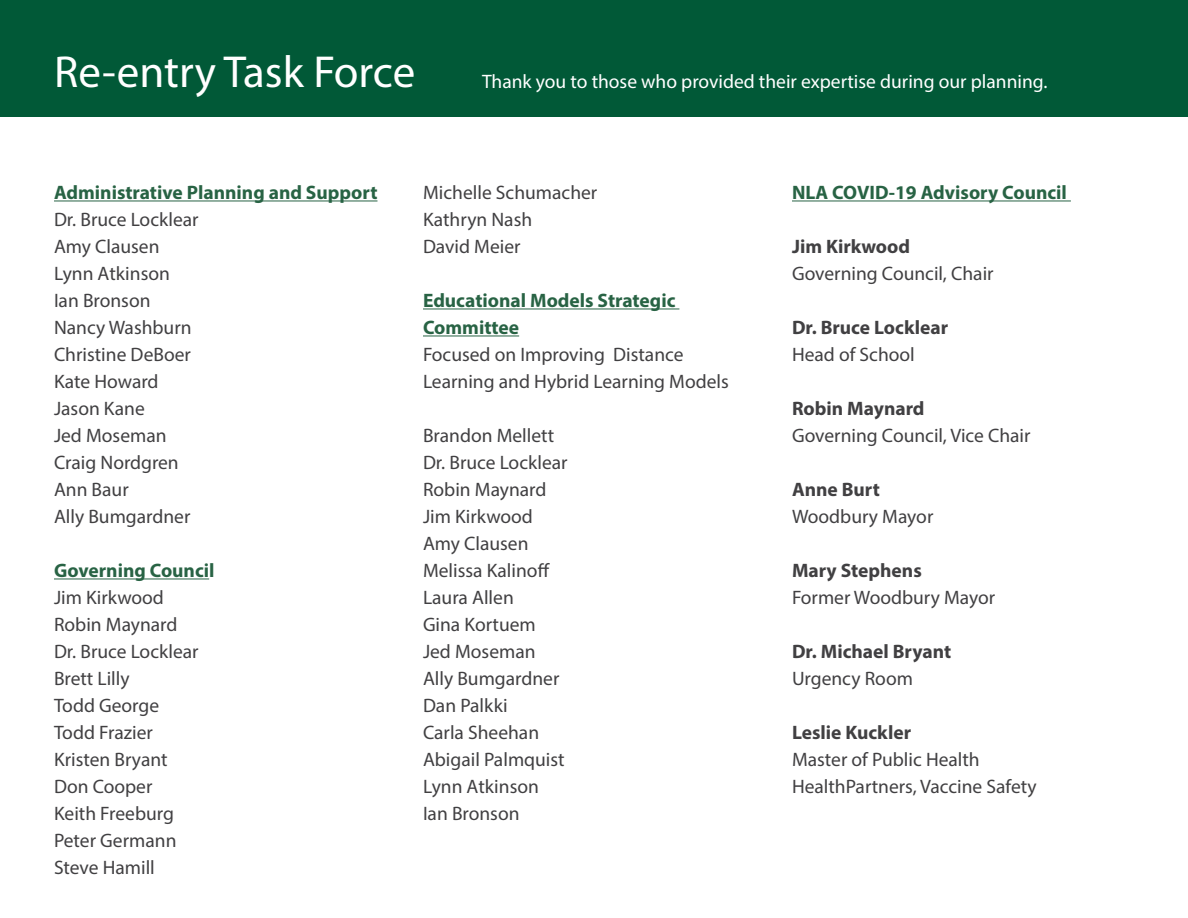
<style>
.page{position:relative;width:1188px;height:918px;background:#fff}
.page>*{position:absolute;margin:0;border:0;box-sizing:border-box;transform-origin:0 0}
.t1{font:45px "Myriad Pro";color:#fff}
.t2{font:19.5px/27px "Myriad Pro";color:#414042}
.t3{font:700 19.5px/27px "Myriad Pro";color:#286344}
.t4{font:700 19.5px "Myriad Pro";color:#414042}
.t5{font:19.5px "Myriad Pro";color:#fff}
</style>
<div class="page">
<div style="left:0;top:0;width:1188px;height:117px;background:#015937"></div>
<hr style="left:54px;top:200px;width:324px;height:1px;background:#286344">
<hr style="left:54px;top:578px;width:155px;height:1px;background:#286344">
<hr style="left:423px;top:308px;width:256px;height:1px;background:#286344">
<hr style="left:423px;top:335px;width:96px;height:1px;background:#286344">
<hr style="left:792px;top:200px;width:279px;height:1px;background:#286344">
<h1 class="t1" style="left:54px;top:44px;width:363px">Re-entry Task Force</h1>
<p class="t5" style="left:482px;top:70px;width:567px">Thank you to those who provided their expertise during our planning.</p>
<p class="t3" style="left:54px;top:178px;width:325px">Administrative Planning and Support</p>
<p class="t2" style="left:54px;top:206px;width:146px">Dr. Bruce Locklear<br>Amy Clausen<br>Lynn Atkinson<br>Ian Bronson<br>Nancy Washburn<br>Christine DeBoer<br>Kate Howard<br>Jason Kane<br>Jed Moseman<br>Craig Nordgren<br>Ann Baur<br>Ally Bumgardner</p>
<p class="t3" style="left:54px;top:556px;width:162px">Governing Council</p>
<p class="t2" style="left:54px;top:584px;width:146px">Jim Kirkwood<br>Robin Maynard<br>Dr. Bruce Locklear<br>Brett Lilly<br>Todd George<br>Todd Frazier<br>Kristen Bryant<br>Don Cooper<br>Keith Freeburg<br>Peter Germann<br>Steve Hamill</p>
<p class="t2" style="left:423px;top:179px;width:176px">Michelle Schumacher<br>Kathryn Nash<br>David Meier</p>
<p class="t3" style="left:423px;top:286px;width:254px">Educational Models Strategic<br>Committee</p>
<p class="t2" style="left:423px;top:341px;width:307px">Focused on Improving Distance<br>Learning and Hybrid Learning Models</p>
<p class="t2" style="left:423px;top:422px;width:146px">Brandon Mellett<br>Dr. Bruce Locklear<br>Robin Maynard<br>Jim Kirkwood<br>Amy Clausen<br>Melissa Kalinoff<br>Laura Allen<br>Gina Kortuem<br>Jed Moseman<br>Ally Bumgardner<br>Dan Palkki<br>Carla Sheehan<br>Abigail Palmquist<br>Lynn Atkinson<br>Ian Bronson</p>
<p class="t3" style="left:792px;top:178px;width:276px">NLA COVID-19 Advisory Council</p>
<p class="t4" style="left:792px;top:234px;width:120px">Jim Kirkwood</p>
<p class="t2" style="left:792px;top:260px;width:203px">Governing Council, Chair</p>
<p class="t4" style="left:792px;top:315px;width:158px">Dr. Bruce Locklear</p>
<p class="t2" style="left:792px;top:341px;width:124px">Head of School</p>
<p class="t4" style="left:792px;top:396px;width:134px">Robin Maynard</p>
<p class="t2" style="left:792px;top:422px;width:240px">Governing Council, Vice Chair</p>
<p class="t4" style="left:792px;top:477px;width:89px">Anne Burt</p>
<p class="t2" style="left:792px;top:503px;width:143px">Woodbury Mayor</p>
<p class="t4" style="left:792px;top:558px;width:131px">Mary Stephens</p>
<p class="t2" style="left:792px;top:584px;width:205px">Former Woodbury Mayor</p>
<p class="t4" style="left:792px;top:639px;width:161px">Dr. Michael Bryant</p>
<p class="t2" style="left:792px;top:665px;width:122px">Urgency Room</p>
<p class="t4" style="left:792px;top:720px;width:121px">Leslie Kuckler</p>
<p class="t2" style="left:792px;top:746px;width:246px">Master of Public Health<br>HealthPartners, Vaccine Safety</p>
</div>
